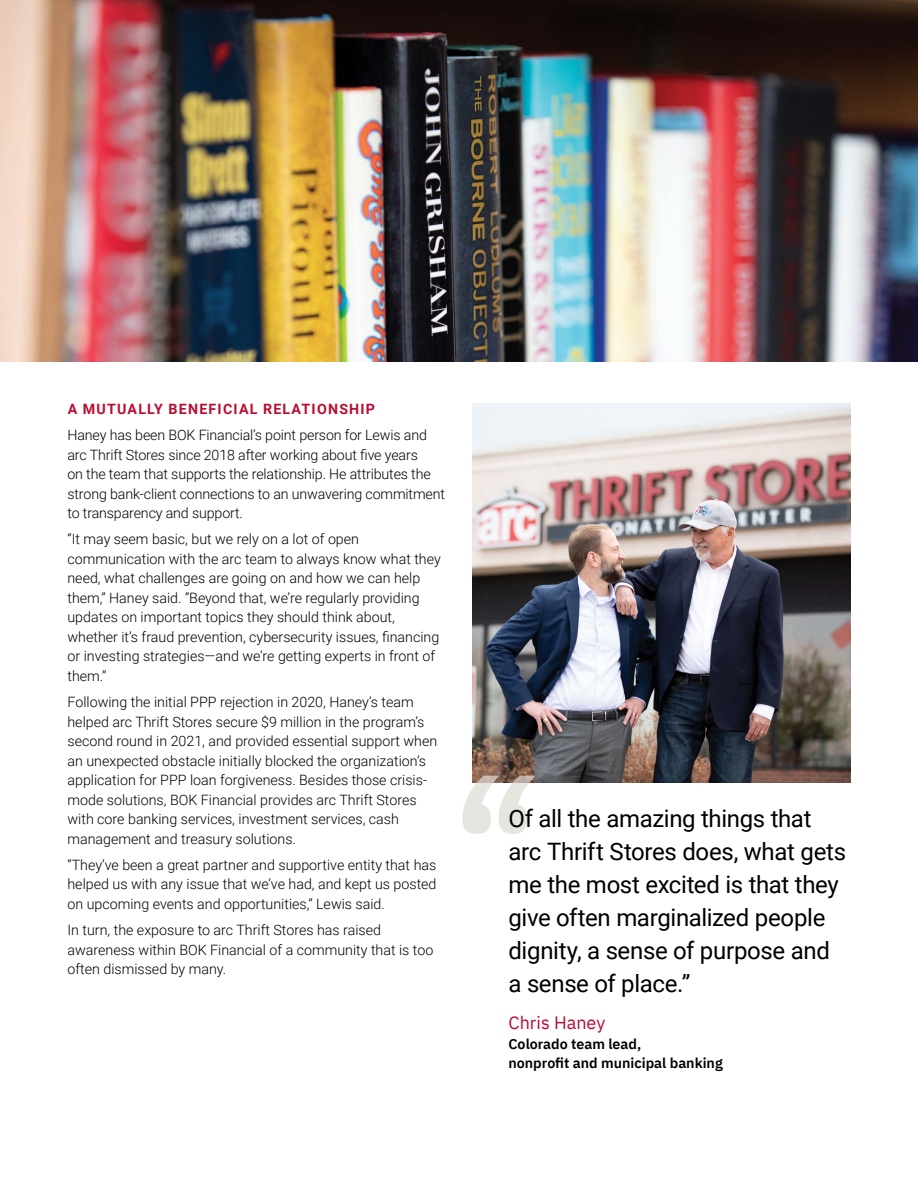
<style>
.page{position:relative;width:918px;height:1188px;background:#fff}
.page>*{position:absolute;margin:0;border:0;box-sizing:border-box;transform-origin:0 0}
.t1{font:24px/33px "Roboto";letter-spacing:-.015em;color:#000}
.t2{font:18px "IBM Plex Sans";color:#b90e31}
.t3{font:300 14.25px/19.5px "Roboto";color:#000}
.t4{font:600 14.25px/19.5px "IBM Plex Sans";color:#000}
.t5{font:700 14.25px "Roboto";letter-spacing:.085em;color:#b90e31}
</style>
<div class="page">
<img style="left:0;top:0;width:918px;height:361px">
<img style="left:473px;top:403px;width:377px;height:380px">
<svg style="left:463px;top:776px;width:72px;height:58px"></svg>
<p class="t5" style="left:68px;top:399px;width:309px">A MUTUALLY BENEFICIAL RELATIONSHIP</p>
<p class="t3" style="left:67px;top:425px;width:379px">Haney has been BOK Financial’s point person for Lewis and arc Thrift Stores since 2018 after working about five years<br>on the team that supports the relationship. He attributes the strong bank-client connections to an unwavering commitment to transparency and support.</p>
<p class="t3" style="left:67px;top:529px;width:375px">“It may seem basic, but we rely on a lot of open communication with the arc team to always know what they need, what challenges are going on and how we can help them,” Haney said. “Beyond that, we’re regularly providing updates on important topics they should think about, whether it’s fraud prevention, cybersecurity issues, financing or investing strategies—and we’re getting experts in front of them.”</p>
<p class="t3" style="left:67px;top:692px;width:371px">Following the initial PPP rejection in 2020, Haney’s team helped arc Thrift Stores secure $9 million in the program’s second round in 2021, and provided essential support when an unexpected obstacle initially blocked the organization’s application for PPP loan forgiveness. Besides those crisis&shy;mode solutions, BOK Financial provides arc Thrift Stores with core banking services, investment services, cash management and treasury solutions.</p>
<p class="t3" style="left:67px;top:855px;width:371px;text-align:justify">“They’ve been a great partner and supportive entity that has helped us with any issue that we’ve had, and kept us posted on upcoming events and opportunities,” Lewis said.</p>
<p class="t3" style="left:67px;top:920px;width:367px">In turn, the exposure to arc Thrift Stores has raised awareness within BOK Financial of a community that is too often dismissed by many.</p>
<h1 class="t1" style="left:508px;top:801px;width:339px">Of all the amazing things that arc Thrift Stores does, what gets me the most excited is that they give often marginalized people dignity, a sense of purpose and a sense of place.”</h1>
<p class="t2" style="left:508px;top:1009px;width:98px">Chris Haney</p>
<p class="t4" style="left:508px;top:1033px;width:216px">Colorado team lead,<br>nonprofit and municipal banking</p>
</div>
